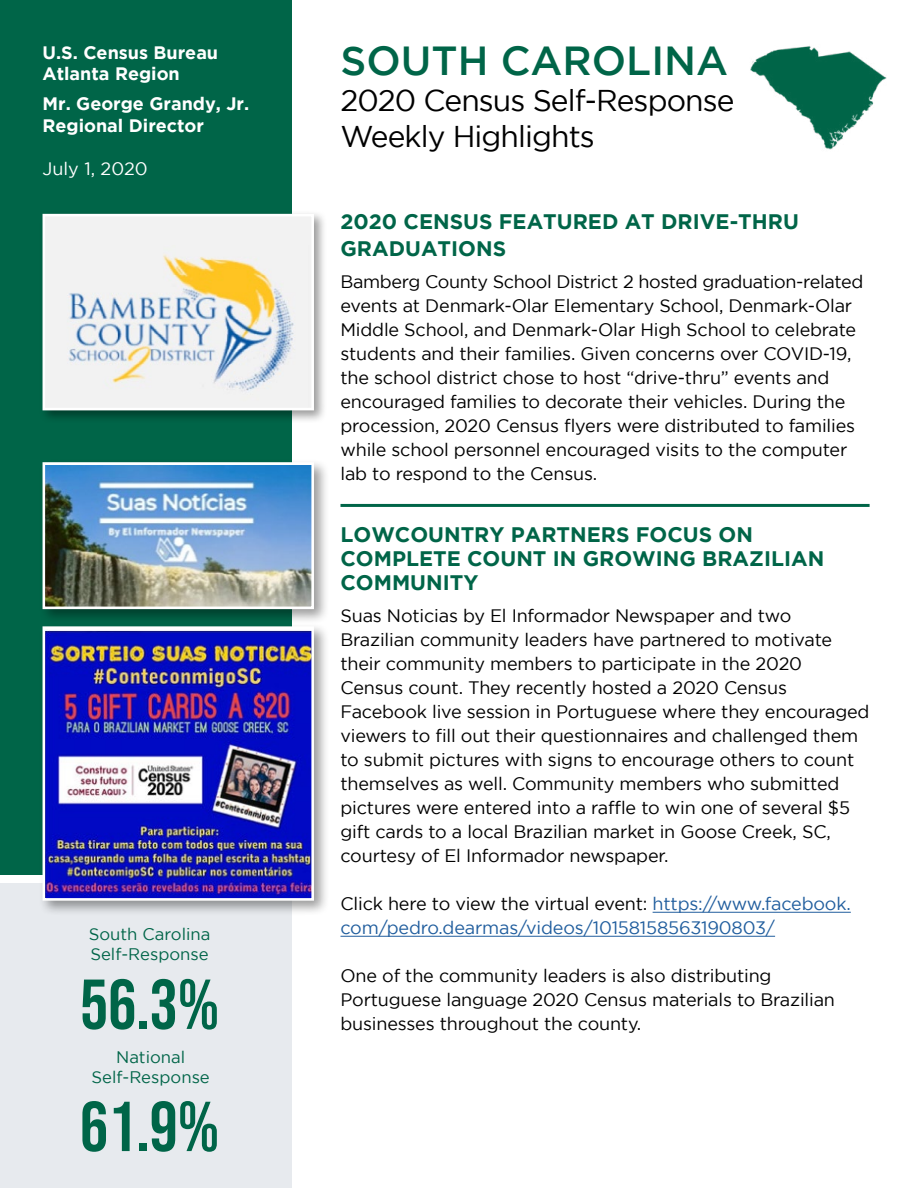
<style>
.page{position:relative;width:918px;height:1188px;background:#fff}
.page>*{position:absolute;margin:0;border:0;box-sizing:border-box;transform-origin:0 0}
.t1{font:70.5px "Bebas Neue";color:#006548}
.t2{font:500 40.5px "Gotham";color:#006548}
.t3{font:30px/36px "Gotham";letter-spacing:-.03em;color:#000}
.t4{font:700 21px/24px "Gotham";color:#006548}
.t5{font:18px/24px "Gotham";letter-spacing:-.01em;color:#000}
.t6{font:18px/24px "Gotham";letter-spacing:-.01em;color:#215e9e}
.t7{font:700 18px/21.6px "Gotham";color:#fff}
.t8{font:18px "Gotham";color:#fff}
.t9{font:16.65px/20.1px "Gotham";color:#006548}
.s1{color:#000}
</style>
<div class="page">
<div style="left:0;top:0;width:292px;height:875px;background:#006548"></div>
<img style="left:750px;top:46px;width:137px;height:104px">
<div style="left:0;top:883px;width:292px;height:305px;background:#e7eaee"></div>
<div style="left:39px;top:210px;width:288px;height:214px;background:#000;opacity:.39"></div>
<div style="left:44px;top:215px;width:269px;height:194px;background:#f2f2f2"></div>
<img style="left:69px;top:254px;width:225px;height:137px">
<div style="left:43px;top:214px;width:271px;height:196px;border:3px solid #fff"></div>
<hr style="left:653px;top:912px;width:198px;height:1px;background:#215e9e">
<hr style="left:340px;top:936px;width:435px;height:1px;background:#215e9e">
<div style="left:38px;top:458px;width:291px;height:167px;background:#000;opacity:.39"></div>
<img style="left:47px;top:466px;width:263px;height:139px">
<div style="left:43px;top:462px;width:271px;height:147px;border:3px solid #fff"></div>
<div style="left:38px;top:622px;width:291px;height:294px;background:#000;opacity:.39"></div>
<img style="left:47px;top:630px;width:263px;height:267px">
<div style="left:43px;top:626px;width:271px;height:275px;border:3px solid #fff"></div>
<hr style="left:340px;top:504px;width:530px;height:3px;background:#006548">
<p class="t7" style="left:43px;top:41px;width:177px">U.S. Census Bureau<br>Atlanta Region</p>
<p class="t7" style="left:43px;top:93px;width:208px">Mr. George Grandy, Jr.<br>Regional Director</p>
<p class="t8" style="left:43px;top:159px;width:107px">July 1, 2020</p>
<p class="t9" style="left:89px;top:924px;width:123px">South Carolina<br>Self-Response</p>
<h1 class="t1" style="left:80px;top:965px;width:141px">56.3%</h1>
<p class="t9" style="left:91px;top:1047px;width:120px;text-align:center">National<br>Self-Response</p>
<h1 class="t1" style="left:80px;top:1087px;width:141px">61.9%</h1>
<h2 class="t2" style="left:340px;top:38px;width:389px">SOUTH CAROLINA</h2>
<h3 class="t3" style="left:340px;top:82px;width:396px">2020 Census Self-Response<br>Weekly Highlights</h3>
<p class="t4" style="left:340px;top:208px;width:460px;line-height:27px">2020 CENSUS FEATURED AT DRIVE-THRU<br>GRADUATIONS</p>
<p class="t5" style="left:340px;top:269px;width:524px">Bamberg County School District 2 hosted graduation-related events at Denmark-Olar Elementary School, Denmark-Olar Middle School, and Denmark-Olar High School to celebrate students and their families. Given concerns over COVID-19, the school district chose to host “drive-thru” events and encouraged families to decorate their vehicles. During the procession, 2020 Census flyers were distributed to families while school personnel encouraged visits to the computer lab to respond to the Census.</p>
<p class="t4" style="left:340px;top:522px;width:485px">LOWCOUNTRY PARTNERS FOCUS ON<br>COMPLETE COUNT IN GROWING BRAZILIAN<br>COMMUNITY</p>
<p class="t5" style="left:340px;top:603px;width:531px">Suas Noticias by El Informador Newspaper and two Brazilian community leaders have partnered to motivate their community members to participate in the 2020<br>Census count. They recently hosted a 2020 Census Facebook live session in Portuguese where they encouraged viewers to fill out their questionnaires and challenged them to submit pictures with signs to encourage others to count themselves as well. Community members who submitted pictures were entered into a raffle to win one of several $5 gift cards to a local Brazilian market in Goose Creek, SC, courtesy of El Informador newspaper.</p>
<p class="t6" style="left:340px;top:891px;width:512px"><span class="s1">Click here to view the virtual event:</span> https://www.facebook. com/pedro.dearmas/videos/10158158563190803/</p>
<p class="t5" style="left:340px;top:963px;width:496px">One of the community leaders is also distributing<br>Portuguese language 2020 Census materials to Brazilian businesses throughout the county.</p>
</div>
